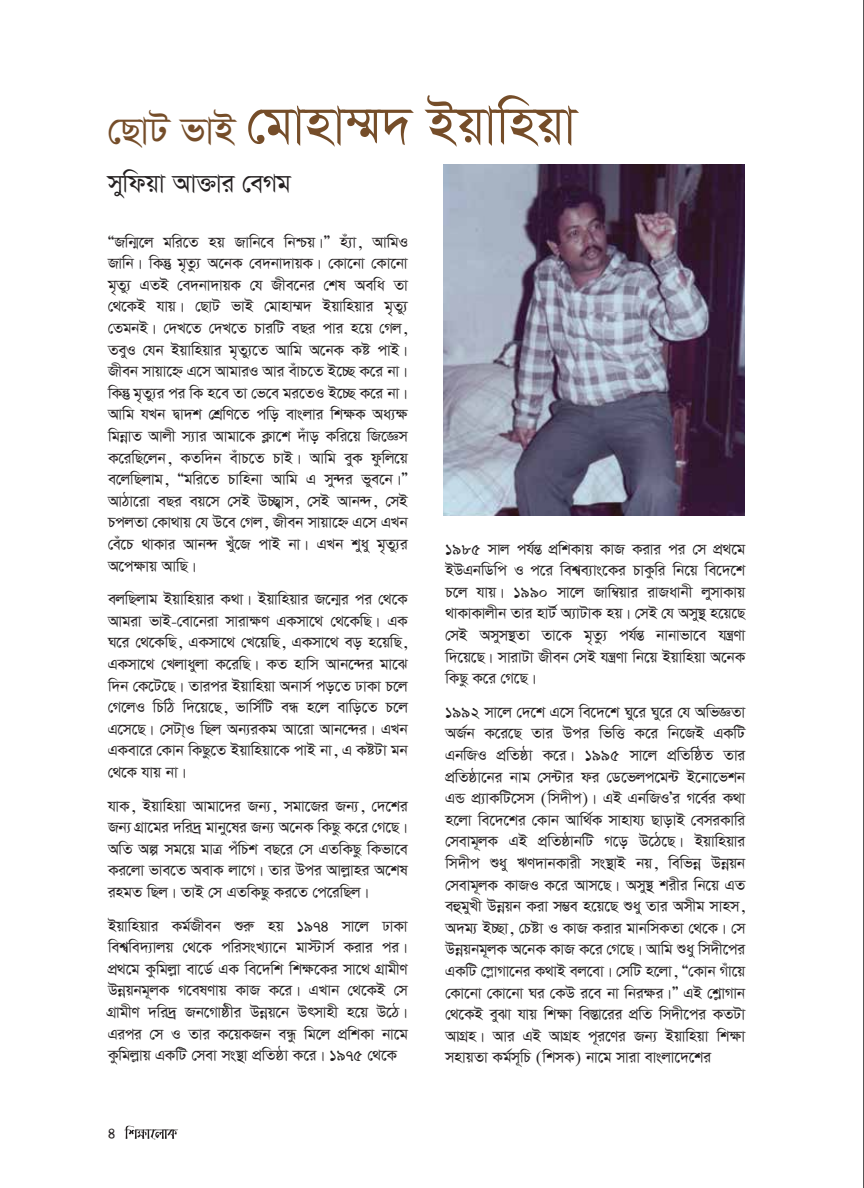
<style>
.page{position:relative;width:864px;height:1188px;background:#fff}
.page>*{position:absolute;margin:0;border:0;box-sizing:border-box;transform-origin:0 0}
.t1{font:63px "Sutonny MJ";color:#754d29}
.t2{font:30px "Sutonny MJ";color:#231f20}
.t3{font:18px/21.6px "Sutonny MJ";color:#231f20;text-align:justify}
.t4{font:18px "Sutonny MJ";color:#231f20;scale:.93 1}
.s1{font-size:45px}
</style>
<div class="page">
<svg style="left:124px;top:1126px;width:54px;height:13px"></svg>
<svg style="left:863px;top:0;width:1px;height:1188px"></svg>
<img style="left:444px;top:165px;width:300px;height:351px">
<h1 class="t1" style="left:108px;top:91px;width:469px"><span class="s1">†QVU FVB</span> †GVNV¤§` BQVWNQV</h1>
<h2 class="t2" style="left:108px;top:167px;width:184px">MYWDQV AV³VI †EMG</h2>
<p class="t3" style="left:108px;top:232px;width:303px">ÒRWB¥‡J GWI‡Z NQ RVWB‡E WBÐQ|Ó NU¨V, AVWGI RVWB| WKŠ‘G„ZZ¨ A‡BK †E`BV`VQK| †KV‡BV †KV‡BV G„ZY¨ GZB †E`BV`VQK †H RXE‡BI †KL AEWA ZV †_‡KB HVQ| †QVU FVB †GVNV¤§` BQVWNQVI G„ZY¨ †ZGBB| †`L‡Z †`L‡Z PVIWU EQI CVI N‡Q †MJ, ZEYI †HB BQVWNQVI G„ZY¨‡Z AVWG A‡BK KÓ CVB| RXEB MVQV‡Ý G‡M AVGVII AVI EUVP‡Z B‡”Q K‡I BV| WKŠ‘G„ZY¨I CI WK N‡E ZV †F‡E GI‡ZI B‡”Q K‡I BV| AVWG HLB ØV`K †KÖWY‡Z CWO EVSJVI WKŸK AA¨Ÿ WGBŒVZ AVJX M¨VI AVGV‡K K¬V‡K `UVO KWI‡Q WR‡ÁM K‡IWQ‡JB, KZW`B EUVP‡Z PVB| AVWG EYK DZWJ‡Q E‡JWQJVG, ÒGWI‡Z PVWNBV AVWG G MY›`I FYE‡B|Ó AVVV‡IV EQI EQ‡M †MB D”Q¦VM, †MB AVB›`, †MB PCJZV †KV_VQ †H D‡E †MJ, RXEB MVQV‡Ý G‡M GLB †EU‡P _VKVI AVB›` LUY‡R CVB BV| GLB KYAY G„ZY¨I A‡CŸVQ AVWQ|</p>
<p class="t3" style="left:108px;top:590px;width:301px">EJWQJVG BQVWNQVI K_V| BQVWNQVI R‡B¥I CI †_‡K AVGIV FVB-†EV‡BIV MVIVŸY GKMV‡_ †_‡KWQ| GK N‡I †_‡KWQ, GKMV‡_ †L‡QWQ, GKMV‡_ EO N‡QWQ, GKMV‡_ †LJVAYJV K‡IWQ| KZ NVWM AVB‡›`I GV‡S W`B †K‡U‡Q| ZVICI BQVWNQV ABVM©CO‡Z XVKV P‡J †M‡JI WPWV W`‡Q‡Q, FVWM©WU EÜ N‡J EVWO‡Z P‡J G‡M‡Q| †MUV&amp;I WQJ AB¨IKG AV‡IV AVB‡›`I| GLB GKEV‡I †KVB WKQZ‡Z BQVWNQV‡K CVB BV, G KÓUV GB †_‡K HVQ BV|</p>
<p class="t3" style="left:108px;top:796px;width:301px">HVK, BQVWNQV AVGV‡`I RB¨, MGV‡RI RB¨, †`‡KI RB¨ MÖV‡GI `WI`ªGVBY‡LI RB¨ A‡BK WKQZK‡I †M‡Q| AWZ AÍ MG‡Q GVÎ CUWPK EQ‡I †M GZWKQZWKFV‡E KI‡JV FVE‡Z AEVK JV‡M| ZVI DCI AVJØVNI A‡KL INGZ WQJ| ZVB †M GZWKQZKI‡Z †C‡IWQJ|</p>
<p class="t3" style="left:108px;top:916px;width:301px">BQVWNQVI KG©RXEB ÏIÆ NQ 1974 MV‡J XVKV WEK^WE`¨VJQ †_‡K CWIMSL¨V‡B GV÷VM© KIVI CI| CÖ_‡G KZWGJØV EV‡W©GK WE‡`WK WKŸ‡KI MV‡_ MÖVGXY DBŒQBG~JK M‡ELYVQ KVR K‡I| GLVB †_‡KB †M MÖVGXY `WI`ªRB‡MVÔXI DBŒQ‡B DRMVNX N‡Q D‡V| GICI †M I ZVI K‡QKRB EÜZWG‡J CÖWKKV BV‡G KZWGJØVQ GKWU †MEV MS¯’V CÖWZÔV K‡I| 1975 †_‡K</p>
<p class="t4" style="left:108px;top:1124px;width:9px">4</p>
<p class="t3" style="left:445px;top:539px;width:301px">1985 MVJ CH©ŠÍCÖWKKVQ KVR KIVI CI †M CÖ_‡G BDGBWWWC I C‡I WEK^E¨VS‡KI PVKZWI WB‡Q WE‡`‡K P‡J HVQ| 1990 MV‡J RVW¤^QVI IVRAVBX JYMVKVQ _VKVKVJXB ZVI NVU©A¨VUVK NQ| †MB †H AMY¯’N‡Q‡Q †MB AMYM¯’ZV ZV‡K G„ZZ¨ CH©ŠÍ BVBVFV‡E HŠ¿YV W`‡Q‡Q| MVIVUV RXEB †MB HŠ¿YV WB‡Q BQVWNQV A‡BK WKQZK‡I †M‡Q|</p>
<p class="t3" style="left:445px;top:702px;width:301px">1992 MV‡J †`‡K G‡M WE‡`‡K NY‡I NY‡I †H AWFÁZV AR©B K‡I‡Q ZVI DCI WFWË K‡I WB‡RB GKWU GBWRI CÖWZÔV K‡I| 1995 MV‡J CÖWZWÔZ ZVI CÖWZÔV‡BI BVG †M›UVI DI †W‡FJC‡G›U B‡BV‡FKB GÛ CÖ¨VKWU‡MM (WM`XC)| GB GBWRIÕI M‡E©I K_V N‡JV WE‡`‡KI †KVB AVW_©K MVNVH¨ QVOVB †EMIKVWI †MEVG~JK GB CÖWZÔVBWU M‡O D‡V‡Q| BQVWNQVI WM`XC ÏAY FY`VBKVIX MS¯’VB BQ, WEWFBŒ DBŒQB †MEVG~JK KVRI K‡I AVM‡Q| AMY¯’KIXI WB‡Q GZ EÛGYLX DBŒQB KIV M¤¢E N‡Q‡Q ÏAYZVI AMXG MVNM, A`G¨ B”QV, †PÓV I KVR KIVI GVBWMKZV †_‡K| †M DBŒQBG~JK A‡BK KVR K‡I †M‡Q| AVWG ÏAYWM`X‡CI GKWU †¯ØVMV‡BI K_VB EJ‡EV| †MWU N‡JV, Ò†KVB MUV‡Q †KV‡BV †KV‡BV NI †KD I‡E BV WBIŸI|Ó GB †KØVMVB †_‡KB EYSV HVQ WKŸV WE¯ÍV‡II CÖWZ WM`X‡CI KZUV AVMÖN| AVI GB AVMÖN C~I‡YI RB¨ BQVWNQV WKŸV MNVQZV KG©M~WP (WKMK) BV‡G MVIV EVSJV‡`‡KI</p>
</div>
